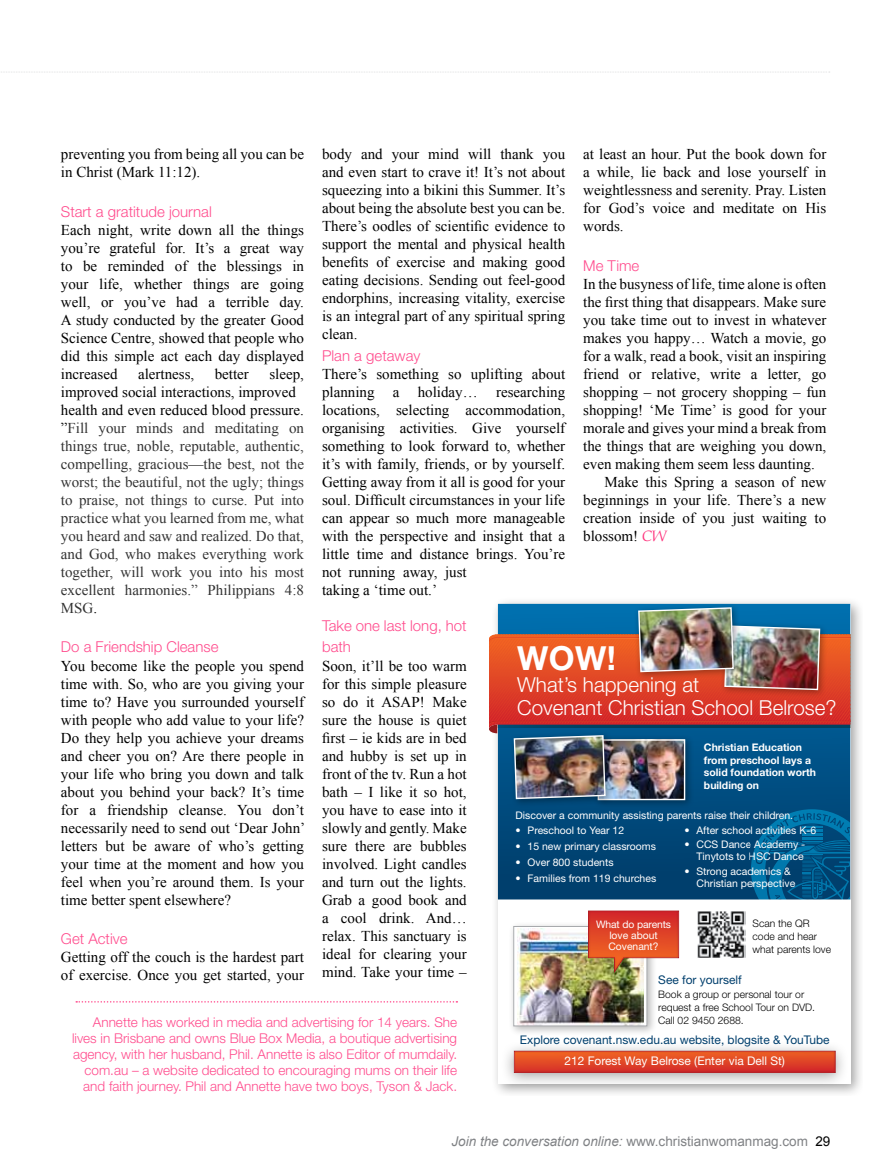
<style>
.page{position:relative;width:893px;height:1170px;background:#fff}
.page>*{position:absolute;margin:0;border:0;box-sizing:border-box;transform-origin:0 0}
.t1{font:700 33.15px "Helvetica Neue LT Std";color:#fff}
.t2{font:300 20.7px/22.4px "Helvetica Neue LT Std";color:#fff}
.t3{font:15px/18px "Times New Roman";color:#000;text-align:justify}
.t4{font:15px/18px "Times New Roman";color:#333}
.t5{font:300 15px/21.6px "Helvetica Neue";color:#ff4d8e}
.t6{font:300 13.5px/16.2px "Helvetica Neue";color:#ff4d8e;text-align:right}
.t7{font:italic 13.5px "Arial";color:#808285}
.t8{font:11.85px "Helvetica Neue LT Std";color:#003f6d}
.t9{font:11.85px "Helvetica Neue LT Std";color:#fff}
.t10{font:10.5px/11.9px "Helvetica Neue LT Std";color:#fff;text-align:right}
.t11{font:700 10.5px/12.6px "Helvetica Neue LT Std";color:#fff}
.t12{font:300 10.35px/12.8px "Helvetica Neue LT Std";color:#000}
.t13{font:10.35px/10.6px "Helvetica Neue LT Std";color:#fff;text-align:center}
.s1{font-family:"Book Antiqua";font-style:italic;color:#fe347d}
.s2{color:#000}
.s3{font-style:normal}
.s4{font-style:normal;color:#000}
</style>
<div class="page">
<svg style="left:1px;top:72px;width:829px;height:1px"></svg>
<svg style="left:76px;top:1001px;width:381px;height:1px"></svg>
<div style="left:491px;top:597px;width:371px;height:498px;background:#000;opacity:.37"></div>
<div style="left:498px;top:604px;width:352px;height:479px;background:#fff"></div>
<div style="left:501px;top:1040px;width:348px;height:48px;background:#000;opacity:.35"></div>
<div style="left:512px;top:1048px;width:325px;height:25px;background:#000;opacity:.32"></div>
<svg style="left:498px;top:604px;width:352px;height:295px;background:#004474"></svg>
<svg style="left:751px;top:809px;width:99px;height:90px;background:#005b8c"></svg>
<img style="left:697px;top:911px;width:48px;height:47px">
<div style="left:634px;top:603px;width:108px;height:77px;background:#006fad"></div>
<div style="left:593px;top:734px;width:101px;height:74px;background:#000;opacity:.35"></div>
<div style="left:509px;top:730px;width:105px;height:77px;background:#000;opacity:.35"></div>
<img style="left:489px;top:606px;width:362px;height:193px">
<div style="left:508px;top:921px;width:150px;height:115px;background:#000;opacity:.28"></div>
<img style="left:517px;top:928px;width:127px;height:96px">
<div style="left:513px;top:926px;width:134px;height:100px;border:1px solid #a7a9ac"></div>
<svg style="left:588px;top:973px;width:70px;height:3px"></svg>
<div style="left:588px;top:908px;width:91px;height:65px;background:#000;opacity:.32"></div>
<p class="t3" style="left:61px;top:145px;width:245px">preventing you from being all you can be in Christ (Mark 11:12).</p>
<p class="t5" style="left:61px;top:200px;width:152px">Start a gratitude journal</p>
<p class="t3" style="left:61px;top:220px;width:245px">Each night, write down all the things you’re grateful for. It’s a great way to be reminded of the blessings in your life, whether things are going well, or you’ve had a terrible day.<br>A study conducted by the greater Good Science Centre, showed that people who did this simple act each day displayed increased</p>
<p class="t3" style="left:322px;top:145px;width:245px">body and your mind will thank you and even start to crave it! It’s not about squeezing into a bikini this Summer. It’s about being the absolute best you can be.<br>There’s oodles of scientific evidence to support the mental and physical health benefits of exercise and making good eating decisions. Sending out feel-good endorphins, increasing vitality, exercise is an integral part of any spiritual spring clean.</p>
<p class="t5" style="left:322px;top:344px;width:100px">Plan a getaway</p>
<p class="t3" style="left:322px;top:364px;width:245px;text-align:left">There’s something so uplifting about planning a holiday… researching locations, selecting accommodation, organising activities. Give yourself something to look forward to, whether it’s with family, friends, or by yourself.<br>Getting away from it all is good for your soul. Difficult circumstances in your life can appear so much more manageable with the perspective and insight that a little time and distance brings. You’re not running away, just<br>taking a ‘time out.’</p>
<p class="t5" style="left:322px;top:614px;width:146px">Take one last long, hot bath</p>
<p class="t3" style="left:322px;top:656px;width:146px">Soon, it’ll be too warm for this simple pleasure so do it ASAP! Make sure the house is quiet first – ie kids are in bed and hubby is set up in front of the tv. Run a hot bath – I like it so hot, you have to ease into it slowly and gently. Make sure there are bubbles involved. Light candles and turn out the lights.<br>Grab a good book and a cool drink. And… relax. This sanctuary is ideal for clearing your mind. Take your time –</p>
<p class="t3" style="left:583px;top:145px;width:245px">at least an hour. Put the book down for a while, lie back and lose yourself in weightlessness and serenity. Pray. Listen for God’s voice and meditate on His words.</p>
<p class="t5" style="left:583px;top:254px;width:58px">Me Time</p>
<p class="t3" style="left:583px;top:274px;width:245px">In the busyness of life, time alone is often</p>
<p class="t3" style="left:583px;top:292px;width:245px">the first thing that disappears. Make sure</p>
<p class="t3" style="left:583px;top:310px;width:245px">you take time out to invest in whatever</p>
<p class="t3" style="left:583px;top:328px;width:245px">makes you happy… Watch a movie, go</p>
<p class="t3" style="left:583px;top:346px;width:245px">for a walk, read a book, visit an inspiring</p>
<p class="t3" style="left:583px;top:364px;width:245px">friend or relative, write a letter, go</p>
<p class="t3" style="left:583px;top:382px;width:245px">shopping – not grocery shopping – fun</p>
<p class="t3" style="left:583px;top:400px;width:245px">shopping! ‘Me Time’ is good for your</p>
<p class="t3" style="left:583px;top:418px;width:245px">morale and gives your mind a break from</p>
<p class="t3" style="left:583px;top:436px;width:245px">the things that are weighing you down,</p>
<p class="t3" style="left:583px;top:454px;width:233px">even making them seem less daunting.</p>
<p class="t3" style="left:604px;top:472px;width:223px">Make this Spring a season of new</p>
<p class="t3" style="left:583px;top:490px;width:245px">beginnings in your life. There’s a new</p>
<p class="t3" style="left:583px;top:508px;width:245px">creation inside of you just waiting to</p>
<p class="t3" style="left:583px;top:526px;width:84px">blossom! <span class="s1">CW</span></p>
<p class="t4" style="left:61px;top:364px;width:245px;text-indent:209px"><span class="s2">sleep, improved social interactions, improved health and even reduced blood pressure. ”</span>Fill your minds and meditating on things true, noble, reputable, authentic, compelling, gracious—the best, not the worst; the beautiful, not the ugly; things to praise, not things to curse. Put into practice what you learned from me, what you heard and saw and realized. Do that, and God, who makes everything work together, will work you into his most excellent harmonies.” Philippians 4:8<br>MSG<span class="s2">.</span></p>
<p class="t5" style="left:61px;top:636px;width:159px">Do a Friendship Cleanse</p>
<p class="t3" style="left:61px;top:656px;width:246px">You become like the people you spend time with. So, who are you giving your time to? Have you surrounded yourself with people who add value to your life?<br>Do they help you achieve your dreams and cheer you on? Are there people in your life who bring you down and talk about you behind your back? It’s time for a friendship cleanse. You don’t necessarily need to send out ‘Dear John’ letters but be aware of who’s getting your time at the moment and how you feel when you’re around them. Is your time better spent elsewhere?</p>
<p class="t5" style="left:61px;top:927px;width:68px">Get Active</p>
<p class="t3" style="left:61px;top:947px;width:245px">Getting off the couch is the hardest part of exercise. Once you get started, your</p>
<p class="t3" style="left:138px;top:364px;width:58px">alertness,</p>
<p class="t3" style="left:215px;top:364px;width:36px">better</p>
<h1 class="t1" style="left:517px;top:637px;width:100px">WOW!</h1>
<h2 class="t2" style="left:517px;top:673px;width:321px">What’s happening at<br>Covenant Christian School Belrose?</h2>
<p class="t11" style="left:704px;top:740px;width:114px">Christian Education from preschool lays a solid foundation worth building on</p>
<p class="t10" style="left:515px;top:808px;width:279px">Discover a community assisting parents raise their children.</p>
<p class="t10" style="left:515px;top:824px;width:110px">• Preschool to Year 12</p>
<p class="t10" style="left:515px;top:840px;width:142px">• 15 new primary classrooms</p>
<p class="t10" style="left:515px;top:856px;width:100px">• Over 800 students</p>
<p class="t10" style="left:515px;top:872px;width:142px">• Families from 119 churches</p>
<p class="t10" style="left:684px;top:823px;width:133px">• After school activities K-6</p>
<p class="t10" style="left:684px;top:838px;width:122px">• CCS Dance Academy -<br>Tinytots to HSC Dance</p>
<p class="t10" style="left:696px;top:865px;width:100px;text-align:left;text-indent:-12px">• Strong academics &amp;<br>Christian perspective</p>
<p class="t12" style="left:753px;top:916px;width:80px">Scan the QR code and hear what parents love</p>
<p class="t13" style="left:596px;top:919px;width:77px">What do parents love about<br>Covenant?</p>
<p class="t13" style="left:596px;top:922px;width:77px">What do parents love about<br>Covenant?</p>
<p class="t8" style="left:658px;top:972px;width:85px">See for yourself</p>
<p class="t12" style="left:658px;top:988px;width:158px">Book a group or personal tour or request a free School Tour on DVD.<br>Call 02 9450 2688.</p>
<p class="t6" style="left:72px;top:1013px;width:387px">Annette has worked in media and advertising for 14 years. She lives in Brisbane and owns Blue Box Media, a boutique advertising agency, with her husband, Phil. Annette is also Editor of mumdaily. com.au – a website dedicated to encouraging mums on their life and faith journey. Phil and Annette have two boys, Tyson &amp; Jack.</p>
<p class="t8" style="left:520px;top:1032px;width:311px">Explore covenant.nsw.edu.au website, blogsite &amp; YouTube</p>
<p class="t9" style="left:564px;top:1053px;width:222px">212 Forest Way Belrose (Enter via Dell St)</p>
<p class="t7" style="left:451px;top:1131px;width:380px">Join the conversation online: <span class="s3">www.christianwomanmag.com</span> <span class="s4">29</span></p>
</div>
